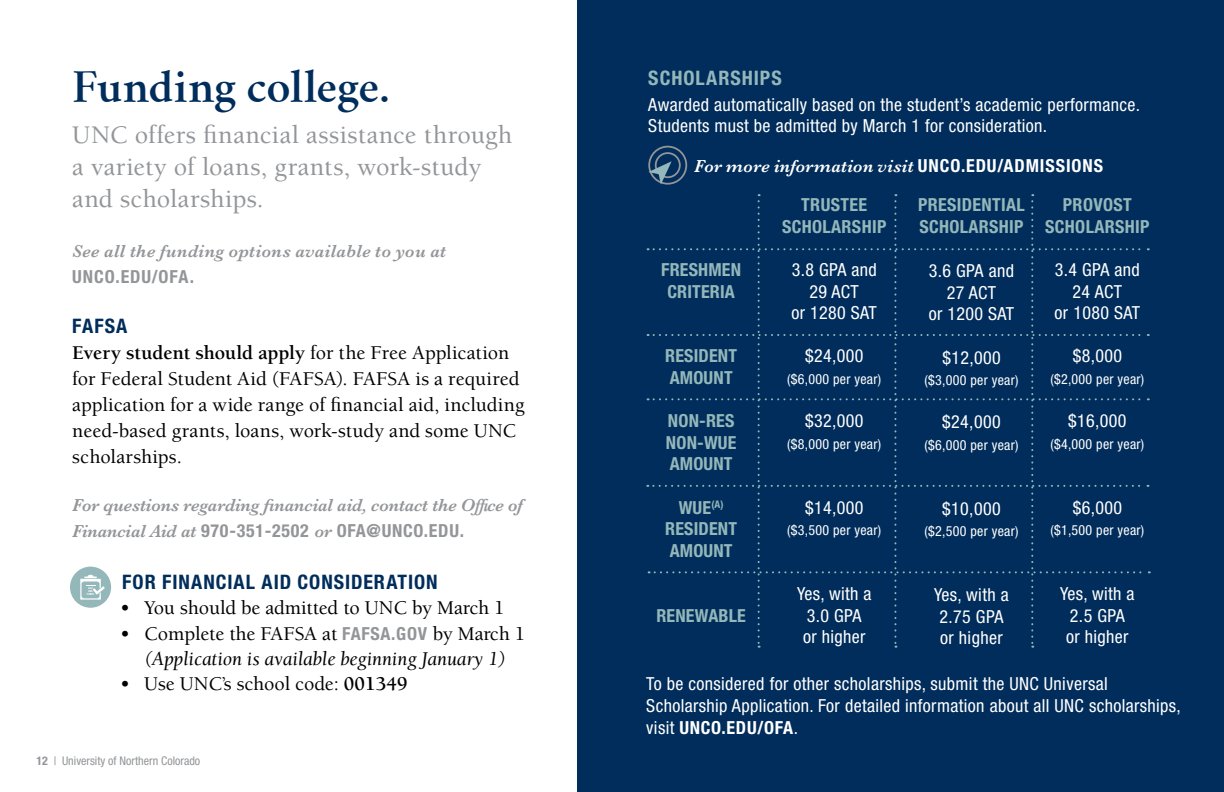
<style>
.page{position:relative;width:1224px;height:792px;background:#fff}
.page>*{position:absolute;margin:0;border:0;box-sizing:border-box;transform-origin:0 0}
.t1{font:600 42px "Crimson Text";letter-spacing:-.005em;color:#002d5b}
.t2{font:500 26px/32px "Berkeley";letter-spacing:.015em;color:#939598}
.t3{font:500 20px/26px "Berkeley";letter-spacing:-.005em;color:#000}
.t4{font:italic 20px/25px "Berkeley";letter-spacing:-.005em;color:#000;text-align:center}
.t5{font:700 condensed 20px "Helvetica Neue LT Std";letter-spacing:.05em;color:#002d5b}
.t6{font:700 condensed 20px "Helvetica Neue LT Std";letter-spacing:.05em;color:#94b7ba}
.t7{font:condensed 18px/21.6px "Helvetica Neue LT Std";letter-spacing:.02em;color:#fff;text-align:center}
.t8{font:700 condensed 18px/21.6px "Helvetica Neue LT Std";letter-spacing:.01em;color:#94b7ba;text-align:center}
.t9{font:700 condensed 18px "Helvetica Neue LT Std";letter-spacing:.04em;color:#939598}
.t10{font:italic 600 18px "Baskerville";letter-spacing:-.01em;color:#939598}
.t11{font:italic 600 18px "Baskerville";letter-spacing:.01em;color:#fff}
.t12{font:italic 600 18px "Baskerville";letter-spacing:.02em;color:#939598}
.t13{font:condensed 14px "Helvetica Neue LT Std";letter-spacing:.02em;color:#fff}
.t14{font:condensed 12px "Helvetica Neue LT Std";color:#939598}
.s1{font-weight:700}
.s2{font-family:"Baskerville";font-weight:600;font-style:italic;font-stretch:normal}
.s3{font-weight:500;font-style:normal}
.s4{font-family:"Helvetica Neue LT Std";font-weight:700;font-style:normal;font-stretch:condensed;font-size:18px;color:#939598}
.s5{font-family:"Helvetica Neue LT Std";font-weight:700;font-style:normal;font-stretch:condensed}
</style>
<div class="page">
<div style="left:578px;top:0;width:646px;height:792px;background:#002d5b"></div>
<svg style="left:647px;top:194px;width:503px;height:454px"></svg>
<div style="left:70px;top:567px;width:41px;height:41px;background:#94b7ba;border-radius:50%"></div>
<svg style="left:80px;top:575px;width:25px;height:25px"></svg>
<div style="left:655px;top:152px;width:26px;height:26px;border:2px solid #939598;border-radius:50%"></div>
<div style="left:648px;top:146px;width:39px;height:39px;border:2px solid #939598;border-radius:50%"></div>
<svg style="left:648px;top:161px;width:24px;height:24px"></svg>
<h1 class="t1" style="left:72px;top:61px;width:319px">Funding college.</h1>
<h2 class="t2" style="left:72px;top:119px;width:442px">UNC offers financial assistance through a variety of loans, grants, work-study and scholarships.</h2>
<p class="t12" style="left:72px;top:239px;width:375px">See all the funding options available to you at</p>
<p class="t9" style="left:72px;top:265px;width:123px">UNCO.EDU/OFA.</p>
<p class="t5" style="left:72px;top:313px;width:57px">FAFSA</p>
<p class="t3" style="left:72px;top:340px;width:454px"><span class="s1">Every student should apply</span> for the Free Application for Federal Student Aid (FAFSA). FAFSA is a required application for a wide range of financial aid, including need-based grants, loans, work-study and some UNC scholarships.</p>
<p class="t10" style="left:72px;top:493px;width:452px">For questions regarding financial aid, contact the Office of</p>
<p class="t9" style="left:72px;top:519px;width:393px"><span class="s2">Financial Aid at</span> 970-351-2502 <span class="s2">or</span> OFA@UNCO.EDU.</p>
<p class="t5" style="left:122px;top:569px;width:317px">FOR FINANCIAL AID CONSIDERATION</p>
<p class="t3" style="left:120px;top:595px;width:386px">• You should be admitted to UNC by March 1</p>
<p class="t4" style="left:120px;top:621px;width:406px"><span class="s3">• Complete the FAFSA at</span> <span class="s4">FAFSA.GOV</span> <span class="s3">by March 1 </span>(Application is available beginning January 1)</p>
<p class="t3" style="left:120px;top:671px;width:289px">• Use UNC’s school code: <span class="s1">001349</span></p>
<p class="t14" style="left:36px;top:753px;width:165px"><span class="s1">12</span> | University of Northern Colorado</p>
<p class="t6" style="left:648px;top:65px;width:135px">SCHOLARSHIPS</p>
<p class="t7" style="left:648px;top:93px;width:493px;text-align:left">Awarded automatically based on the student’s academic performance.<br>Students must be admitted by March 1 for consideration.</p>
<p class="t11" style="left:694px;top:154px;width:410px">For more information visit <span class="s5">UNCO.EDU/ADMISSIONS</span></p>
<p class="t8" style="left:661px;top:259px;width:81px">FRESHMEN<br>CRITERIA</p>
<p class="t8" style="left:665px;top:345px;width:73px;text-align:left">RESIDENT<br>AMOUNT</p>
<p class="t8" style="left:666px;top:410px;width:72px;text-align:justify">NON-RES NON-WUE AMOUNT</p>
<p class="t8" style="left:665px;top:496px;width:73px">WUE<sup>(A)<br></sup>RESIDENT<br>AMOUNT</p>
<p class="t8" style="left:656px;top:604px;width:91px">RENEWABLE</p>
<p class="t8" style="left:782px;top:194px;width:106px">TRUSTEE<br>SCHOLARSHIP</p>
<p class="t7" style="left:792px;top:259px;width:87px">3.8 GPA and<br>29 ACT<br>or 1280 SAT</p>
<p class="t7" style="left:805px;top:345px;width:60px">$24,000</p>
<p class="t13" style="left:787px;top:371px;width:96px">($6,000 per year)</p>
<p class="t7" style="left:805px;top:410px;width:60px">$32,000</p>
<p class="t13" style="left:787px;top:436px;width:96px">($8,000 per year)</p>
<p class="t7" style="left:805px;top:496px;width:60px">$14,000</p>
<p class="t13" style="left:787px;top:522px;width:96px">($3,500 per year)</p>
<p class="t7" style="left:797px;top:583px;width:76px">Yes, with a<br>3.0 GPA<br>or higher</p>
<p class="t8" style="left:918px;top:194px;width:108px;text-align:left">PRESIDENTIAL<br>SCHOLARSHIP</p>
<p class="t7" style="left:929px;top:260px;width:87px">3.6 GPA and<br>27 ACT<br>or 1200 SAT</p>
<p class="t7" style="left:942px;top:346px;width:60px">$12,000</p>
<p class="t13" style="left:924px;top:372px;width:96px">($3,000 per year)</p>
<p class="t7" style="left:942px;top:411px;width:60px">$24,000</p>
<p class="t13" style="left:924px;top:437px;width:96px">($6,000 per year)</p>
<p class="t7" style="left:942px;top:498px;width:60px">$10,000</p>
<p class="t13" style="left:924px;top:523px;width:96px">($2,500 per year)</p>
<p class="t7" style="left:934px;top:584px;width:76px;text-align:left">Yes, with a<br>2.75 GPA or higher</p>
<p class="t8" style="left:1045px;top:194px;width:106px">PROVOST<br>SCHOLARSHIP</p>
<p class="t7" style="left:1055px;top:259px;width:87px">3.4 GPA and<br>24 ACT<br>or 1080 SAT</p>
<p class="t7" style="left:1073px;top:345px;width:51px">$8,000</p>
<p class="t13" style="left:1050px;top:371px;width:96px">($2,000 per year)</p>
<p class="t7" style="left:1068px;top:410px;width:60px">$16,000</p>
<p class="t13" style="left:1050px;top:436px;width:96px">($4,000 per year)</p>
<p class="t7" style="left:1073px;top:496px;width:51px">$6,000</p>
<p class="t13" style="left:1050px;top:522px;width:96px">($1,500 per year)</p>
<p class="t7" style="left:1060px;top:583px;width:76px">Yes, with a<br>2.5 GPA<br>or higher</p>
<p class="t7" style="left:646px;top:673px;width:536px;text-align:left">To be considered for other scholarships, submit the UNC Universal<br>Scholarship Application. For detailed information about all UNC scholarships, visit <span class="s1">UNCO.EDU/OFA</span>.</p>
</div>
